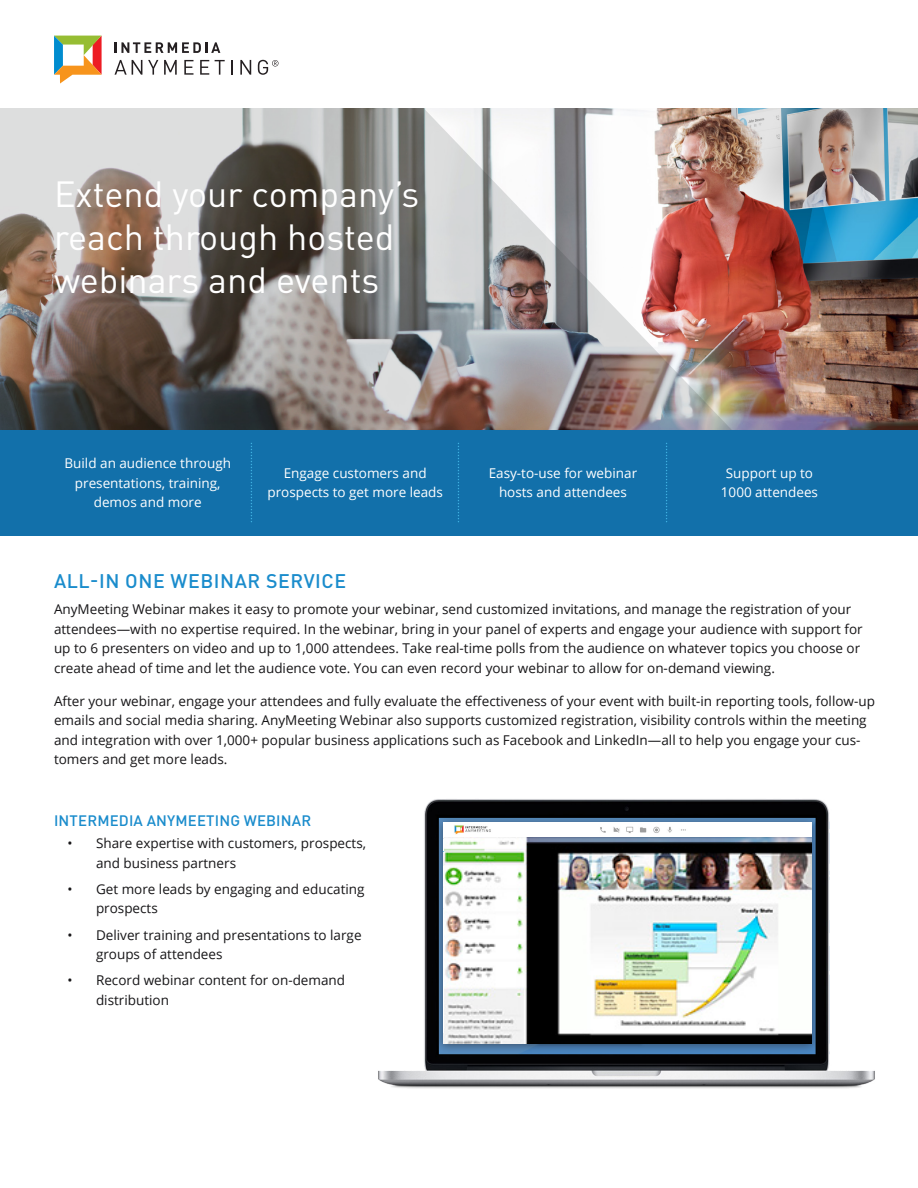
<style>
.page{position:relative;width:918px;height:1188px;background:#fff}
.page>*{position:absolute;margin:0;border:0;box-sizing:border-box;transform-origin:0 0}
.Header_1_Title{font:36px/43.2px "DINOT";color:#fff}
.Header_3{font:500 19.5px "DINOT";letter-spacing:.03em;color:#1a8ccc}
.Header_4{font:500 15px "DINOT";letter-spacing:.01em;color:#1a8ccc}
.Body_Copy{font:13.5px/19.5px "Open Sans";color:#161517}
.Body_Copy-2{font:13.5px/19.5px "Open Sans";color:#fff;text-align:center}
</style>
<div class="page">
<img style="left:832px;top:108px;width:86px;height:322px">
<img style="left:0;top:108px;width:832px;height:322px">
<div style="left:0;top:430px;width:918px;height:105px;background:#1270aa"></div>
<svg style="left:54px;top:36px;width:48px;height:48px"></svg>
<svg style="left:115px;top:42px;width:105px;height:11px"></svg>
<svg style="left:115px;top:60px;width:27px;height:15px"></svg>
<svg style="left:148px;top:60px;width:10px;height:15px"></svg>
<svg style="left:164px;top:60px;width:13px;height:15px"></svg>
<svg style="left:184px;top:60px;width:9px;height:15px"></svg>
<svg style="left:200px;top:60px;width:9px;height:15px"></svg>
<svg style="left:215px;top:60px;width:10px;height:15px"></svg>
<svg style="left:231px;top:60px;width:2px;height:15px"></svg>
<svg style="left:240px;top:60px;width:11px;height:15px"></svg>
<svg style="left:258px;top:60px;width:20px;height:15px"></svg>
<svg style="left:666px;top:443px;width:1px;height:80px"></svg>
<svg style="left:458px;top:443px;width:1px;height:80px"></svg>
<svg style="left:251px;top:443px;width:1px;height:80px"></svg>
<img style="left:378px;top:799px;width:497px;height:290px">
<div style="left:434px;top:815px;width:387px;height:239px;background:#231f20;opacity:.54"></div>
<img style="left:444px;top:823px;width:368px;height:221px">
<img style="left:444px;top:837px;width:368px;height:206px">
<p class="Header_1_Title" style="left:54px;top:171px;width:367px">Extend your company’s reach through hosted webinars and events</p>
<p class="Body_Copy-2" style="left:65px;top:453px;width:168px">Build an audience through presentations, training, demos and more</p>
<p class="Body_Copy-2" style="left:267px;top:463px;width:177px">Engage customers and prospects to get more leads</p>
<p class="Body_Copy-2" style="left:489px;top:463px;width:150px">Easy-to-use for webinar hosts and attendees</p>
<p class="Body_Copy-2" style="left:721px;top:463px;width:99px">Support up to<br>1000 attendees</p>
<p class="Header_3" style="left:54px;top:568px;width:294px">ALL-IN ONE WEBINAR SERVICE</p>
<p class="Body_Copy" style="left:54px;top:599px;width:810px">AnyMeeting Webinar makes it easy to promote your webinar, send customized invitations, and manage the registration of your attendees—with no expertise required. In the webinar, bring in your panel of experts and engage your audience with support for up to 6 presenters on video and up to 1,000 attendees. Take real-time polls from the audience on whatever topics you choose or create ahead of time and let the audience vote. You can even record your webinar to allow for on-demand viewing.</p>
<p class="Body_Copy" style="left:54px;top:691px;width:823px">After your webinar, engage your attendees and fully evaluate the effectiveness of your event with built-in reporting tools, follow-up emails and social media sharing. AnyMeeting Webinar also supports customized registration, visibility controls within the meeting and integration with over 1,000+ popular business applications such as Facebook and LinkedIn—all to help you engage your cus&shy;tomers and get more leads.</p>
<p class="Header_4" style="left:54px;top:811px;width:259px">INTERMEDIA ANYMEETING WEBINAR</p>
<p class="Body_Copy" style="left:96px;top:833px;width:272px;text-indent:-28px">• Share expertise with customers, prospects, and business partners</p>
<p class="Body_Copy" style="left:96px;top:879px;width:270px;text-indent:-28px">• Get more leads by engaging and educating prospects</p>
<p class="Body_Copy" style="left:96px;top:925px;width:267px;text-indent:-28px">• Deliver training and presentations to large groups of attendees</p>
<p class="Body_Copy" style="left:96px;top:970px;width:251px;text-indent:-28px">• Record webinar content for on-demand distribution</p>
</div>
